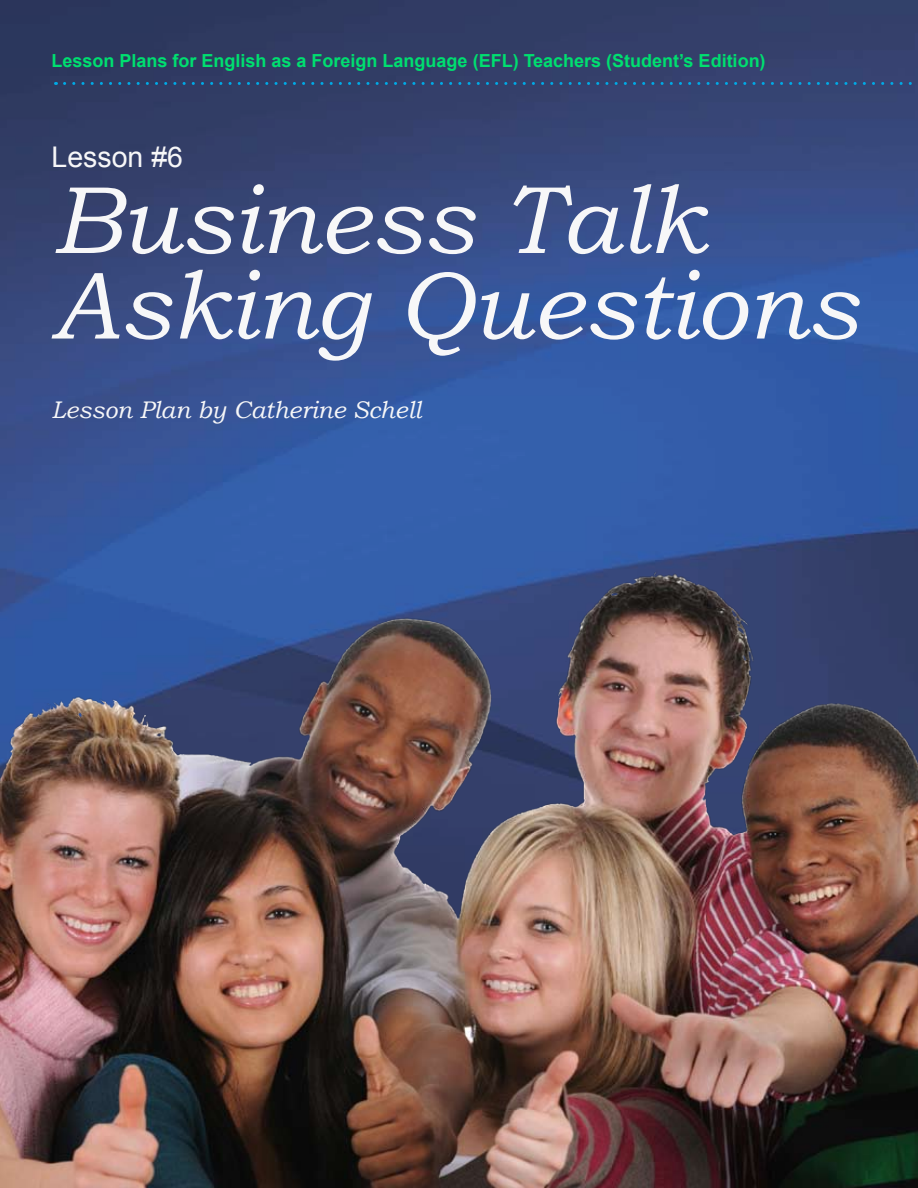
<style>
.page{position:relative;width:918px;height:1188px;background:#fff}
.page>*{position:absolute;margin:0;border:0;box-sizing:border-box;transform-origin:0 0}
.t1{font:italic 96px/85.5px "Bookman Old Style";color:#f7f7f8}
.t2{font:28.5px "Arial";color:#f7f7f8}
.t3{font:italic 24px "Bookman Old Style";color:#f7f7f8}
.t4{font:700 18px "Arial";color:#00df70}
</style>
<div class="page">
<img style="left:0;top:0;width:918px;height:557px">
<svg style="left:65px;top:82px;width:853px;height:3px;background:#265887"></svg>
<img style="left:0;top:557px;width:918px;height:631px">
<p class="t4" style="left:52px;top:49px;width:716px">Lesson Plans for English as a Foreign Language (EFL) Teachers (Student’s Edition)</p>
<h2 class="t2" style="left:52px;top:139px;width:133px">Lesson #6</h2>
<h1 class="t1" style="left:52px;top:176px;width:808px">Business Talk<br>Asking Questions</h1>
<h3 class="t3" style="left:52px;top:394px;width:371px">Lesson Plan by Catherine Schell</h3>
</div>
